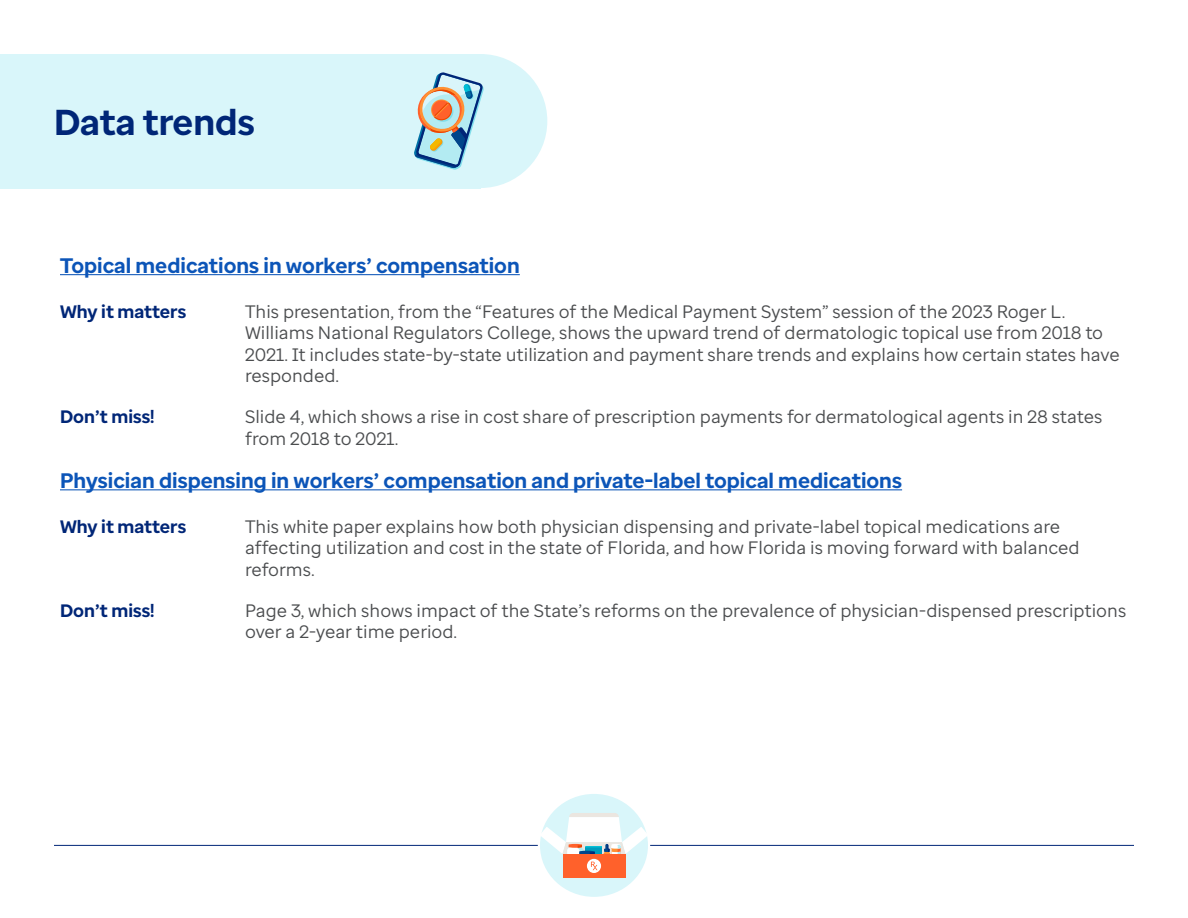
<style>
.page{position:relative;width:1188px;height:918px;background:#fff}
.page>*{position:absolute;margin:0;border:0;box-sizing:border-box;transform-origin:0 0}
.t1{font:700 36px "Optum Sans";color:#002677}
.t2{font:700 21px "Optum Sans";color:#0c55b8}
.t3{font:18px/21.6px "Optum Sans";color:#4b4d4f}
.t4{font:700 18px "Optum Sans";color:#002677}
</style>
<div class="page">
<hr style="left:54px;top:845px;width:484px;height:1px;background:#002677">
<hr style="left:650px;top:845px;width:484px;height:1px;background:#002677">
<div style="left:540px;top:794px;width:108px;height:103px;background:#d9f6fa;border-radius:50%"></div>
<svg style="left:540px;top:813px;width:108px;height:41px"></svg>
<div style="left:563px;top:854px;width:62px;height:24px;background:#ff612b"></div>
<div style="left:587px;top:859px;width:14px;height:14px;background:#fff;border-radius:50%"></div>
<svg style="left:591px;top:862px;width:7px;height:8px"></svg>
<div style="left:0;top:54px;width:480px;height:134px;background:#d9f6fa"></div>
<div style="left:413px;top:54px;width:134px;height:134px;background:#d9f6fa;border-radius:50%"></div>
<svg style="left:414px;top:72px;width:70px;height:98px"></svg>
<hr style="left:60px;top:274px;width:460px;height:1px;background:#0c55b8">
<hr style="left:60px;top:489px;width:842px;height:1px;background:#0c55b8">
<p class="t1" style="left:54px;top:99px;width:202px">Data trends</p>
<p class="t2" style="left:60px;top:251px;width:461px">Topical medications in workers’ compensation</p>
<p class="t4" style="left:60px;top:299px;width:128px">Why it matters</p>
<p class="t3" style="left:245px;top:300px;width:876px">This presentation, from the “Features of the Medical Payment System” session of the 2023 Roger L.<br>Williams National Regulators College, shows the upward trend of dermatologic topical use from 2018 to 2021. It includes state-by-state utilization and payment share trends and explains how certain states have responded.</p>
<p class="t4" style="left:60px;top:405px;width:96px">Don’t miss!</p>
<p class="t3" style="left:245px;top:406px;width:859px">Slide 4, which shows a rise in cost share of prescription payments for dermatological agents in 28 states from 2018 to 2021.</p>
<p class="t2" style="left:60px;top:467px;width:844px">Physician dispensing in workers’ compensation and private-label topical medications</p>
<p class="t4" style="left:60px;top:515px;width:128px">Why it matters</p>
<p class="t3" style="left:245px;top:515px;width:836px">This white paper explains how both physician dispensing and private-label topical medications are affecting utilization and cost in the state of Florida, and how Florida is moving forward with balanced reforms.</p>
<p class="t4" style="left:60px;top:599px;width:96px">Don’t miss!</p>
<p class="t3" style="left:245px;top:599px;width:883px">Page 3, which shows impact of the State’s reforms on the prevalence of physician-dispensed prescriptions over a 2-year time period.</p>
</div>
